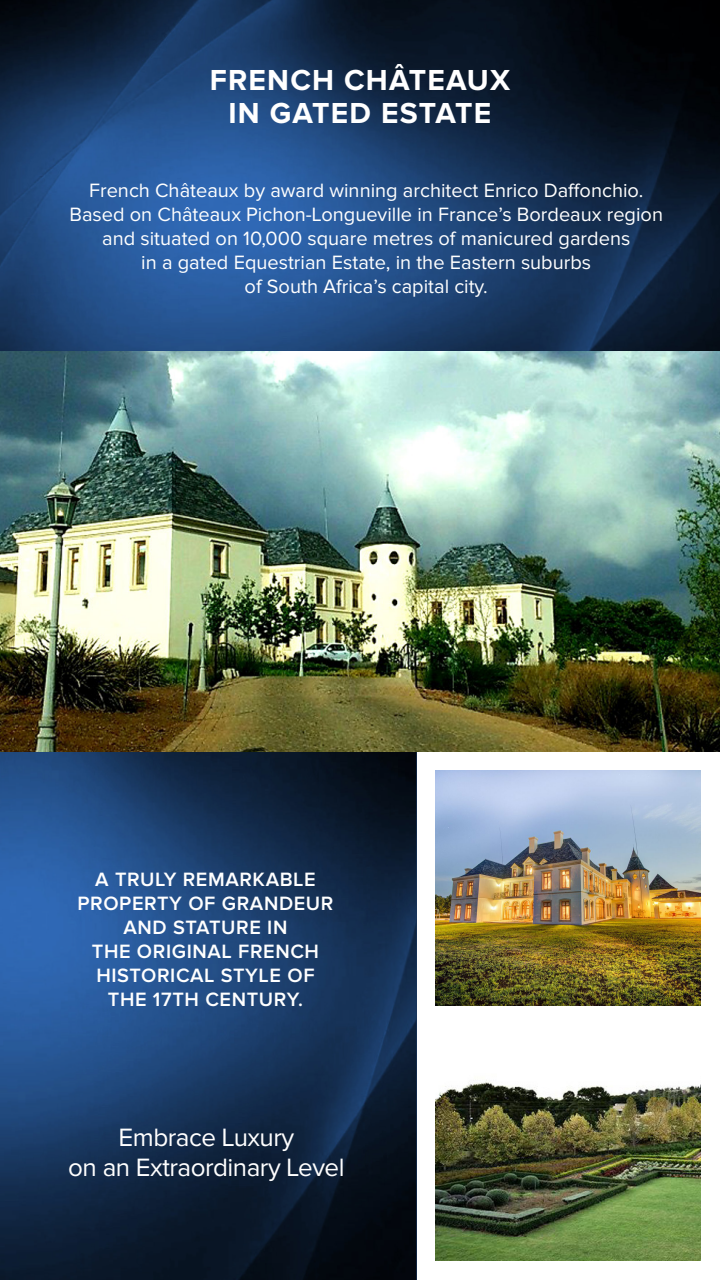
<style>
.page{position:relative;width:720px;height:1280px;background:#fff}
.page>*{position:absolute;margin:0;border:0;box-sizing:border-box;transform-origin:0 0}
.t1{font:700 30px "Proxima Nova";letter-spacing:.04em;color:#fff}
.t2{font:26px "Proxima Nova";letter-spacing:-.02em;color:#fff}
.t3{font:20px/24px "Proxima Nova";color:#fff;text-align:center}
.t4{font:600 20px/24px "Proxima Nova";letter-spacing:.03em;color:#fff;text-align:center}
</style>
<div class="page">
<img style="left:0;top:0;width:720px;height:351px">
<img style="left:0;top:751px;width:416px;height:529px">
<img style="left:0;top:351px;width:720px;height:400px">
<img style="left:435px;top:770px;width:266px;height:236px">
<img style="left:435px;top:1080px;width:266px;height:181px">
<p class="t1" style="left:210px;top:62px;width:302px">FRENCH CHÂTEAUX</p>
<p class="t1" style="left:229px;top:95px;width:264px">IN GATED ESTATE</p>
<p class="t3" style="left:69px;top:180px;width:595px">French Châteaux by award winning architect Enrico Daffonchio.<br>Based on Châteaux Pichon-Longueville in France’s Bordeaux region and situated on 10,000 square metres of manicured gardens</p>
<p class="t3" style="left:141px;top:252px;width:451px">in a gated Equestrian Estate, in the Eastern suburbs</p>
<p class="t3" style="left:245px;top:276px;width:245px">of South Africa’s capital city.</p>
<p class="t4" style="left:95px;top:868px;width:222px">A TRULY REMARKABLE</p>
<p class="t4" style="left:77px;top:892px;width:258px">PROPERTY OF GRANDEUR<br>AND STATURE IN</p>
<p class="t4" style="left:92px;top:940px;width:229px">THE ORIGINAL FRENCH</p>
<p class="t4" style="left:96px;top:964px;width:220px">HISTORICAL STYLE OF</p>
<p class="t4" style="left:108px;top:988px;width:197px">THE 17TH CENTURY.</p>
<p class="t2" style="left:119px;top:1125px;width:177px">Embrace Luxury</p>
<p class="t2" style="left:68px;top:1155px;width:278px">on an Extraordinary Level</p>
</div>
